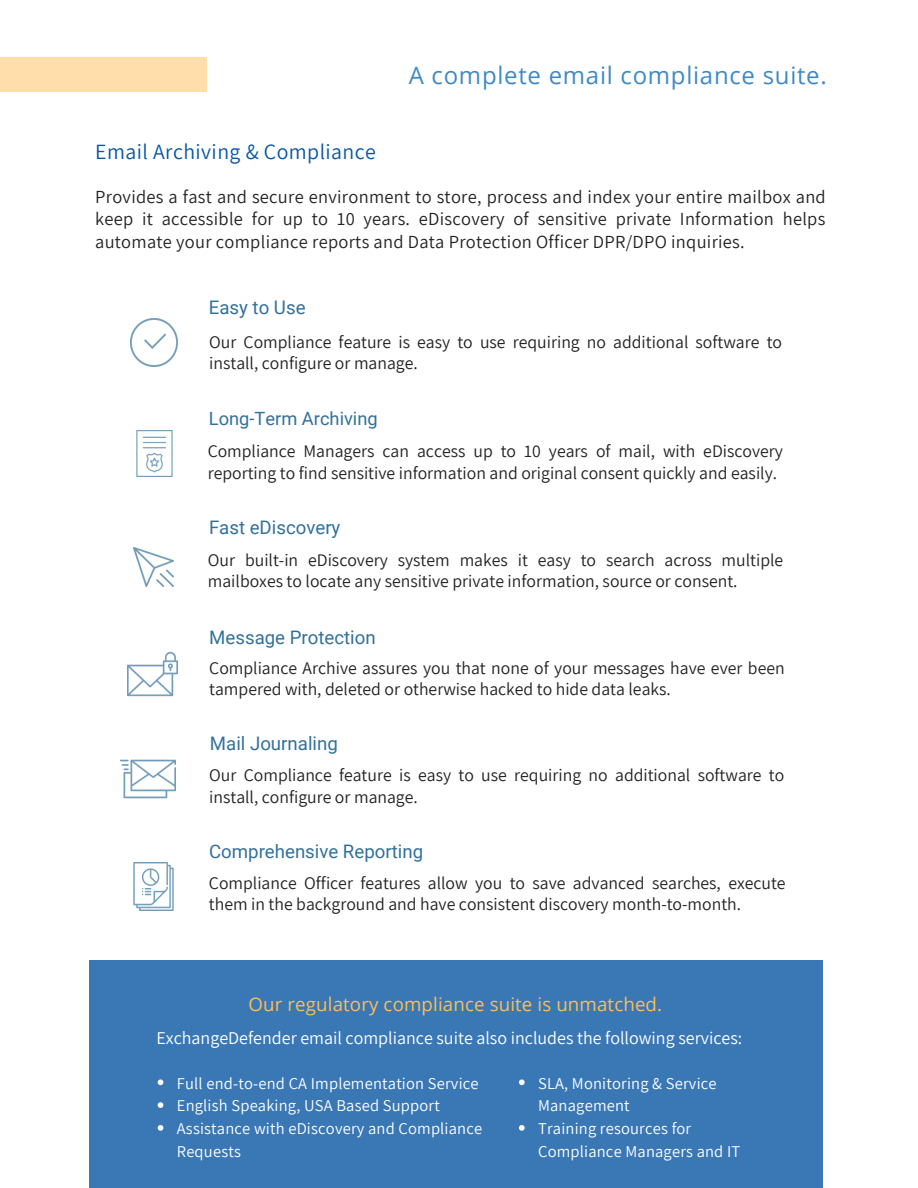
<style>
.page{position:relative;width:918px;height:1188px;background:#fff}
.page>*{position:absolute;margin:0;border:0;box-sizing:border-box;transform-origin:0 0}
.t1{font:24px "Open Sans";letter-spacing:.03em;color:#0f6db8}
.t2{font:21.75px "Assistant";letter-spacing:.02em;color:#0956a4}
.t3{font:18.75px "Open Sans";letter-spacing:.005em;color:#ffbd59}
.t4{font:18.6px "Roboto";color:#32719b}
.t5{font:18.45px/22.5px "Assistant";letter-spacing:.015em;color:#222;text-align:justify}
.t6{font:18.3px "Roboto";color:#32719b}
.t7{font:18px "Assistant";color:#fff}
.t8{font:17.7px/21.3px "Assistant";color:#222}
.t9{font:16.5px/22.8px "Assistant";letter-spacing:.01em;color:#fff}
</style>
<div class="page">
<div style="left:0;top:57px;width:206px;height:34px;background:#ffdeac"></div>
<div style="left:90px;top:960px;width:733px;height:228px;background:#3977b5"></div>
<img style="left:136px;top:430px;width:37px;height:46px">
<img style="left:134px;top:547px;width:39px;height:39px">
<img style="left:131px;top:319px;width:47px;height:47px">
<img style="left:127px;top:651px;width:51px;height:46px">
<img style="left:133px;top:862px;width:41px;height:49px">
<img style="left:121px;top:759px;width:55px;height:40px">
<svg style="left:158px;top:1079px;width:5px;height:6px"></svg>
<svg style="left:158px;top:1102px;width:5px;height:6px"></svg>
<svg style="left:158px;top:1125px;width:5px;height:6px"></svg>
<svg style="left:519px;top:1079px;width:6px;height:6px"></svg>
<svg style="left:519px;top:1125px;width:6px;height:6px"></svg>
<p class="t2" style="left:95px;top:137px;width:282px">Email Archiving &amp; Compliance</p>
<h1 class="t1" style="left:409px;top:59px;width:420px">A complete email compliance suite.</h1>
<p class="t5" style="left:95px;top:185px;width:732px">Provides a fast and secure environment to store, process and index your entire mailbox and keep it accessible for up to 10 years. eDiscovery of sensitive private Information helps automate your compliance reports and Data Protection Officer DPR/DPO inquiries.</p>
<p class="t4" style="left:209px;top:297px;width:98px">Easy to Use</p>
<p class="t8" style="left:209px;top:330px;width:574px">Our Compliance feature is easy to use requiring no additional software to install, configure or manage.</p>
<p class="t6" style="left:209px;top:408px;width:170px">Long-Term Archiving</p>
<p class="t8" style="left:208px;top:440px;width:577px">Compliance Managers can access up to 10 years of mail, with eDiscovery reporting to find sensitive information and original consent quickly and easily.</p>
<p class="t4" style="left:209px;top:516px;width:133px">Fast eDiscovery</p>
<p class="t8" style="left:208px;top:549px;width:577px">Our built-in eDiscovery system makes it easy to search across multiple mailboxes to locate any sensitive private information, source or consent.</p>
<p class="t4" style="left:209px;top:627px;width:168px">Message Protection</p>
<p class="t8" style="left:209px;top:657px;width:577px">Compliance Archive assures you that none of your messages have ever been tampered with, deleted or otherwise hacked to hide data leaks.</p>
<p class="t4" style="left:210px;top:732px;width:129px">Mail Journaling</p>
<p class="t8" style="left:209px;top:764px;width:577px">Our Compliance feature is easy to use requiring no additional software to install, configure or manage.</p>
<p class="t4" style="left:209px;top:841px;width:216px">Comprehensive Reporting</p>
<p class="t8" style="left:209px;top:872px;width:578px">Compliance Officer features allow you to save advanced searches, execute them in the background and have consistent discovery month-to-month.</p>
<p class="t3" style="left:248px;top:991px;width:415px">Our regulatory compliance suite is unmatched.</p>
<p class="t7" style="left:156px;top:1025px;width:587px">ExchangeDefender email compliance suite also includes the following services:</p>
<p class="t9" style="left:177px;top:1071px;width:307px">Full end-to-end CA Implementation Service English Speaking, USA Based Support Assistance with eDiscovery and Compliance Requests</p>
<p class="t9" style="left:538px;top:1071px;width:204px">SLA, Monitoring &amp; Service<br>Management<br>Training resources for<br>Compliance Managers and IT</p>
</div>
